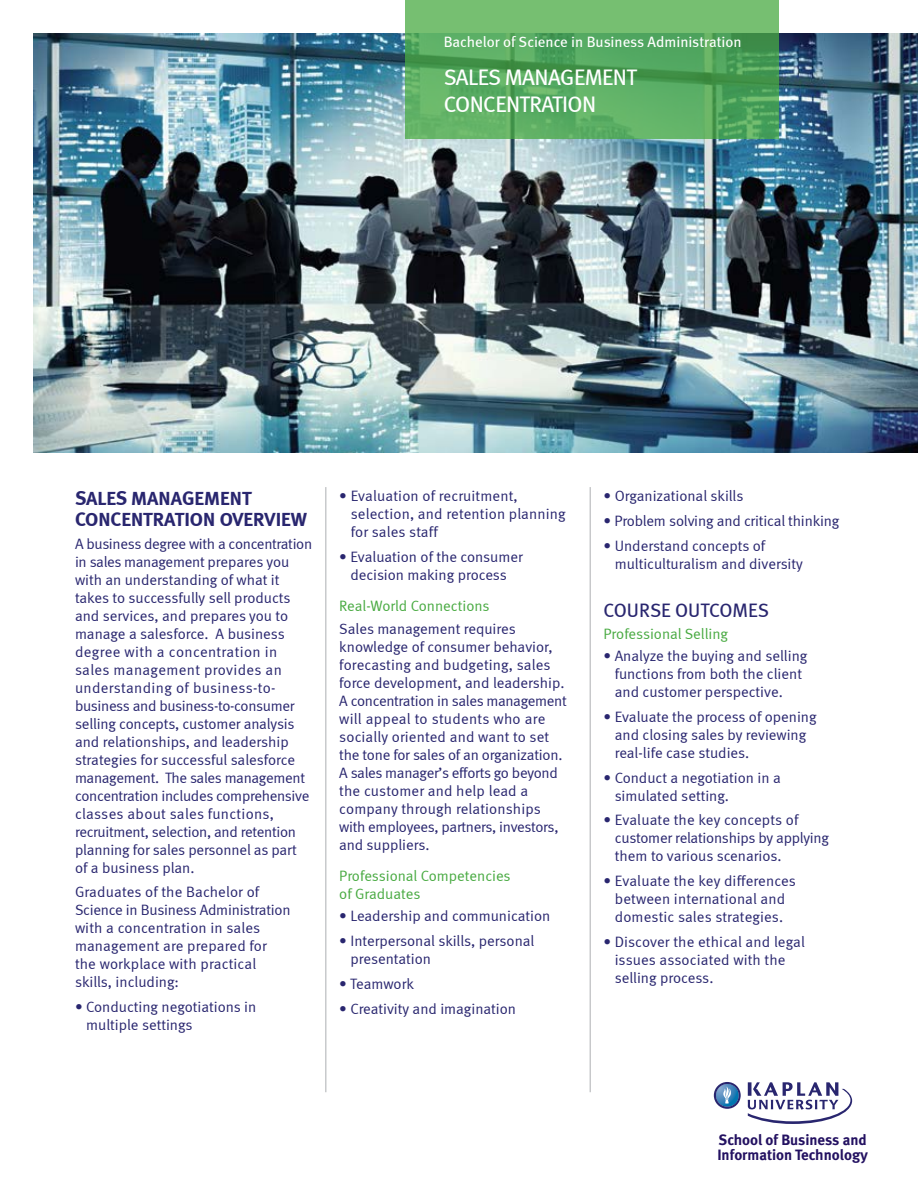
<style>
.page{position:relative;width:918px;height:1188px;background:#fff}
.page>*{position:absolute;margin:0;border:0;box-sizing:border-box;transform-origin:0 0}
.t1{font:22.5px/27px "Meta Book LF";letter-spacing:-.025em;color:#fff}
.t2{font:19.5px/21px "Meta Bold LF";color:#29266f}
.t3{font:19.5px "Meta Book LF";color:#29266f}
.t4{font:15px/18px "Meta Normal LF";color:#29266f}
.t5{font:15px/18px "Meta Normal LF";color:#49aa42}
.t6{font:15px "Meta Book LF";color:#fff}
.t7{font:15px/15px "Meta Bold LF";color:#231161}
</style>
<div class="page">
<img style="left:34px;top:34px;width:884px;height:419px">
<svg style="left:405px;top:0;width:374px;height:138px;background:#5dad63"></svg>
<hr style="left:326px;top:487px;width:1px;height:605px;background:#adafb2">
<hr style="left:590px;top:487px;width:1px;height:605px;background:#adafb2">
<svg style="left:748px;top:1082px;width:104px;height:42px"></svg>
<svg style="left:714px;top:1082px;width:27px;height:27px"></svg>
<p class="t6" style="left:444px;top:33px;width:299px">Bachelor of Science in Business Administration</p>
<h1 class="t1" style="left:444px;top:64px;width:195px">SALES MANAGEMENT<br>CONCENTRATION</h1>
<h2 class="t2" style="left:75px;top:488px;width:234px">SALES MANAGEMENT<br>CONCENTRATION OVERVIEW</h2>
<p class="t4" style="left:75px;top:534px;width:239px">A business degree with a concentration in sales management prepares you with an understanding of what it takes to successfully sell products and services, and prepares you to manage a salesforce. A business degree with a concentration in sales management provides an understanding of business-to&shy;business and business-to-consumer selling concepts, customer analysis and relationships, and leadership strategies for successful salesforce management. The sales management concentration includes comprehensive classes about sales functions, recruitment, selection, and retention planning for sales personnel as part of a business plan.</p>
<p class="t4" style="left:75px;top:883px;width:217px">Graduates of the Bachelor of<br>Science in Business Administration with a concentration in sales management are prepared for the workplace with practical skills, including:</p>
<p class="t4" style="left:86px;top:998px;width:172px;text-indent:-11px">• Conducting negotiations in multiple settings</p>
<p class="t4" style="left:351px;top:487px;width:217px;text-indent:-11px">• Evaluation of recruitment, selection, and retention planning for sales staff</p>
<p class="t4" style="left:339px;top:547px;width:185px;text-align:center">• Evaluation of the consumer decision making process</p>
<p class="t5" style="left:339px;top:597px;width:152px">Real-World Connections</p>
<p class="t4" style="left:339px;top:619px;width:229px">Sales management requires knowledge of consumer behavior, forecasting and budgeting, sales force development, and leadership.<br>A concentration in sales management will appeal to students who are socially oriented and want to set the tone for sales of an organization.<br>A sales manager’s efforts go beyond the customer and help lead a company through relationships with employees, partners, investors, and suppliers.</p>
<p class="t5" style="left:339px;top:867px;width:173px">Professional Competencies of Graduates</p>
<p class="t4" style="left:339px;top:907px;width:213px">• Leadership and communication</p>
<p class="t4" style="left:350px;top:932px;width:186px;text-indent:-11px">• Interpersonal skills, personal presentation</p>
<p class="t4" style="left:339px;top:975px;width:76px">• Teamwork</p>
<p class="t4" style="left:339px;top:999px;width:178px">• Creativity and imagination</p>
<p class="t4" style="left:604px;top:487px;width:141px">• Organizational skills</p>
<p class="t4" style="left:604px;top:511px;width:237px">• Problem solving and critical thinking</p>
<p class="t4" style="left:615px;top:536px;width:190px;text-indent:-11px">• Understand concepts of multiculturalism and diversity</p>
<h2 class="t3" style="left:604px;top:598px;width:167px">COURSE OUTCOMES</h2>
<p class="t5" style="left:604px;top:625px;width:126px">Professional Selling</p>
<p class="t4" style="left:615px;top:647px;width:194px;text-indent:-11px">• Analyze the buying and selling functions from both the client and customer perspective.</p>
<p class="t4" style="left:615px;top:708px;width:203px;text-indent:-11px">• Evaluate the process of opening and closing sales by reviewing real-life case studies.</p>
<p class="t4" style="left:615px;top:768px;width:168px;text-indent:-11px">• Conduct a negotiation in a simulated setting.</p>
<p class="t4" style="left:615px;top:811px;width:216px;text-indent:-11px">• Evaluate the key concepts of customer relationships by applying them to various scenarios.</p>
<p class="t4" style="left:604px;top:872px;width:194px;text-align:center">• Evaluate the key differences between international and domestic sales strategies.</p>
<p class="t4" style="left:615px;top:933px;width:192px;text-indent:-11px">• Discover the ethical and legal issues associated with the selling process.</p>
<p class="t7" style="left:717px;top:1132px;width:152px">School of Business and<br>Information Technology</p>
</div>
